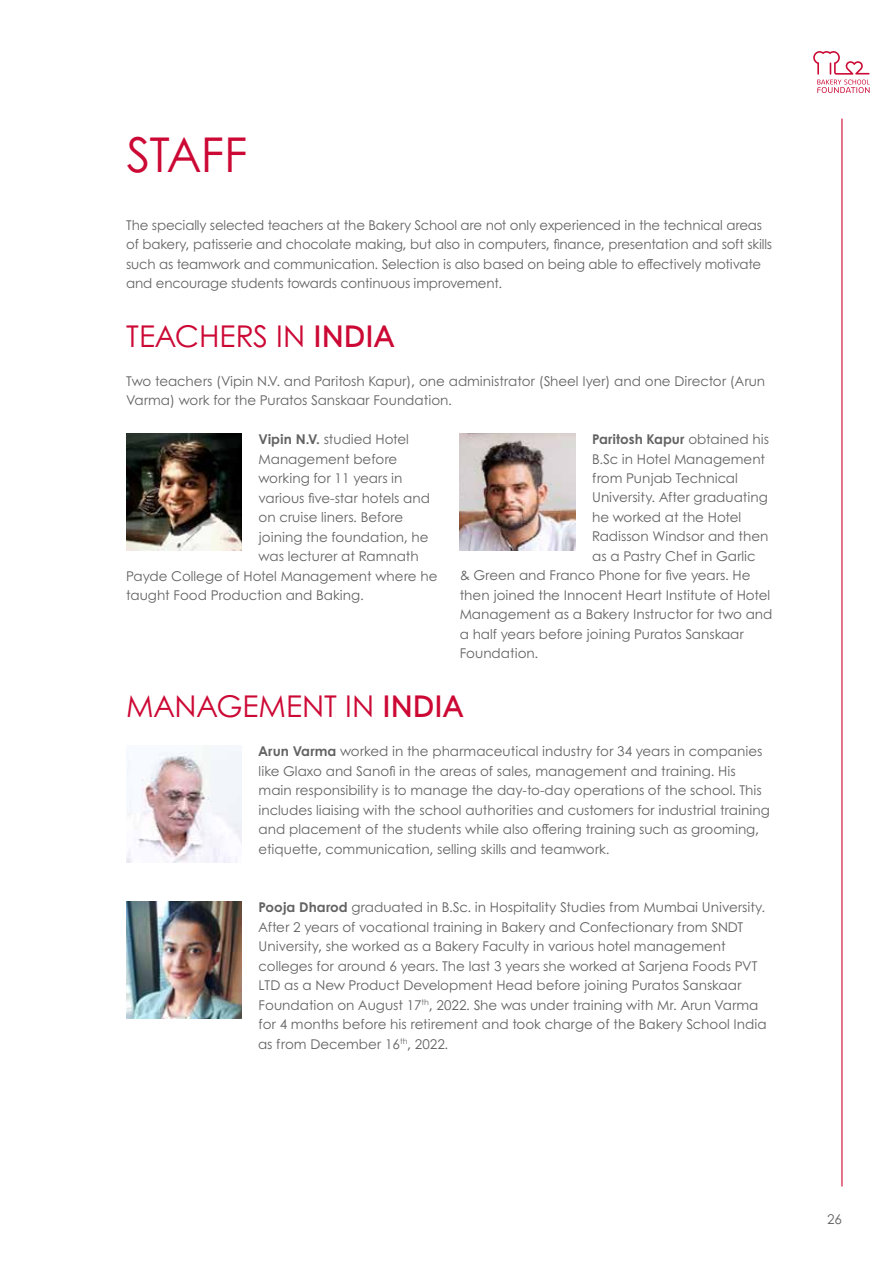
<style>
.page{position:relative;width:893px;height:1263px;background:#fff}
.page>*{position:absolute;margin:0;border:0;box-sizing:border-box;transform-origin:0 0}
.t1{font:48px "Century Gothic";color:#cc0935}
.t2{font:30px "Century Gothic";color:#cc0935}
.t3{font:13.5px/19.5px "Century Gothic";color:#646363}
.t4{font:700 13.5px "Century Gothic";color:#646363}
.s1{font-weight:600}
.s2{font-weight:400}
.s3{font-weight:700}
</style>
<div class="page">
<img style="left:126px;top:433px;width:116px;height:117px">
<img style="left:126px;top:745px;width:116px;height:117px">
<img style="left:126px;top:901px;width:116px;height:117px">
<img style="left:460px;top:433px;width:115px;height:117px">
<svg style="left:813px;top:51px;width:56px;height:42px"></svg>
<hr style="left:841px;top:119px;width:1px;height:1067px;background:#cc0935">
<h1 class="t1" style="left:126px;top:124px;width:123px">STAFF</h1>
<p class="t3" style="left:126px;top:215px;width:647px">The specially selected teachers at the Bakery School are not only experienced in the technical areas of bakery, patisserie and chocolate making, but also in computers, finance, presentation and soft skills such as teamwork and communication. Selection is also based on being able to effectively motivate and encourage students towards continuous improvement.</p>
<h2 class="t2" style="left:126px;top:317px;width:270px">TEACHERS IN <span class="s1">INDIA</span></h2>
<p class="t3" style="left:126px;top:371px;width:640px">Two teachers (Vipin N.V. and Paritosh Kapur), one administrator (Sheel Iyer) and one Director (Arun<br>Varma) work for the Puratos Sanskaar Foundation.</p>
<p class="t4" style="left:592px;top:430px;width:178px">Paritosh Kapur <span class="s2">obtained his</span></p>
<p class="t3" style="left:592px;top:449px;width:174px">B.Sc in Hotel Management</p>
<p class="t3" style="left:592px;top:468px;width:147px">from Punjab Technical</p>
<p class="t3" style="left:592px;top:488px;width:177px">University. After graduating</p>
<p class="t3" style="left:592px;top:507px;width:151px">he worked at the Hotel</p>
<p class="t3" style="left:592px;top:526px;width:178px">Radisson Windsor and then</p>
<p class="t3" style="left:592px;top:546px;width:165px">as a Pastry Chef in Garlic</p>
<p class="t3" style="left:460px;top:565px;width:292px">&amp; Green and Franco Phone for five years. He</p>
<p class="t3" style="left:460px;top:585px;width:312px">then joined the Innocent Heart Institute of Hotel</p>
<p class="t3" style="left:460px;top:604px;width:314px">Management as a Bakery Instructor for two and</p>
<p class="t3" style="left:460px;top:624px;width:286px">a half years before joining Puratos Sanskaar</p>
<p class="t3" style="left:460px;top:643px;width:80px">Foundation.</p>
<h2 class="t2" style="left:126px;top:687px;width:339px">MANAGEMENT IN <span class="s1">INDIA</span></h2>
<p class="t3" style="left:259px;top:741px;width:513px"><span class="s3">Arun Varma</span> worked in the pharmaceutical industry for 34 years in companies like Glaxo and Sanofi in the areas of sales, management and training. His main responsibility is to manage the day-to-day operations of the school. This includes liaising with the school authorities and customers for industrial training and placement of the students while also offering training such as grooming, etiquette, communication, selling skills and teamwork.</p>
<p class="t3" style="left:259px;top:429px;width:152px"><span class="s3">Vipin N.V.</span> studied Hotel</p>
<p class="t3" style="left:259px;top:449px;width:140px">Management before</p>
<p class="t3" style="left:259px;top:468px;width:145px">working for 11 years in</p>
<p class="t3" style="left:259px;top:488px;width:173px">various five-star hotels and</p>
<p class="t3" style="left:259px;top:507px;width:146px">on cruise liners. Before</p>
<p class="t3" style="left:259px;top:527px;width:172px">joining the foundation, he</p>
<p class="t3" style="left:259px;top:546px;width:162px">was lecturer at Ramnath</p>
<p class="t3" style="left:126px;top:566px;width:313px">Payde College of Hotel Management where he</p>
<p class="t3" style="left:126px;top:585px;width:239px">taught Food Production and Baking.</p>
<p class="t3" style="left:258px;top:897px;width:510px"><span class="s3">Pooja Dharod</span> graduated in B.Sc. in Hospitality Studies from Mumbai University.<br>After 2 years of vocational training in Bakery and Confectionary from SNDT University, she worked as a Bakery Faculty in various hotel management colleges for around 6 years. The last 3 years she worked at Sarjena Foods PVT LTD as a New Product Development Head before joining Puratos Sanskaar Foundation on August 17<sup>th</sup>, 2022. She was under training with Mr. Arun Varma for 4 months before his retirement and took charge of the Bakery School India as from December 16<sup>th</sup>, 2022.</p>
<p class="t3" style="left:827px;top:1209px;width:16px">26</p>
</div>
